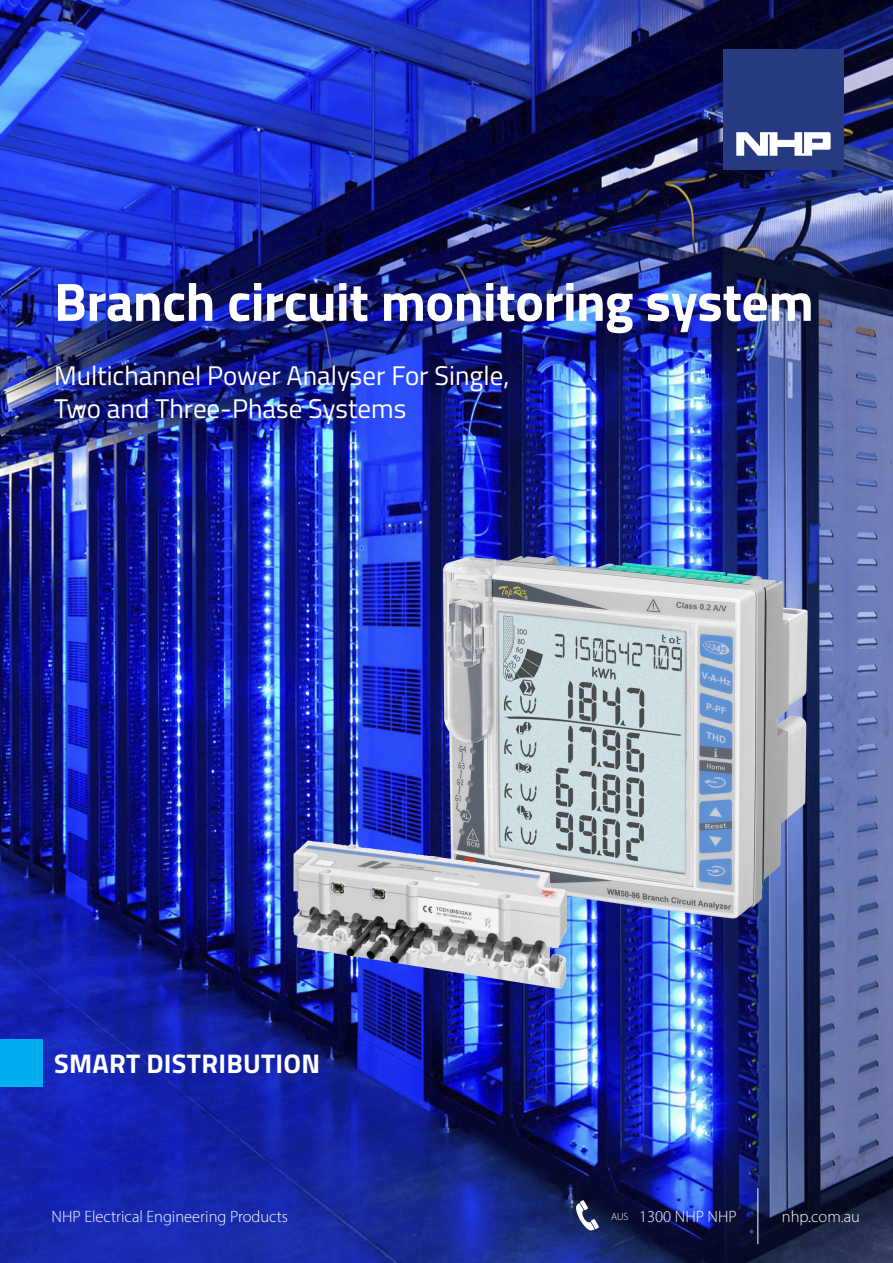
<style>
.page{position:relative;width:893px;height:1263px;background:#fff}
.page>*{position:absolute;margin:0;border:0;box-sizing:border-box;transform-origin:0 0}
.Heading_2_C{font:700 54px "Titillium";letter-spacing:-.01em;color:#fff}
.Subtitle{font:27px/32.4px "Titillium";color:#fff}
.Smart_Category{font:700 27px "Titillium";letter-spacing:.01em;color:#fff}
.t1{font:300 16.5px "Myriad Pro";color:#fff}
.t2{font:300 10.5px "Myriad Pro";color:#fff}
</style>
<div class="page">
<img style="left:0;top:0;width:893px;height:1263px">
<div style="left:723px;top:49px;width:121px;height:121px;background:#253a80"></div>
<svg style="left:736px;top:132px;width:95px;height:24px"></svg>
<div style="left:0;top:1039px;width:43px;height:47px;background:#00aeef"></div>
<hr style="left:757px;top:1188px;width:1px;height:56px;background:#fff">
<svg style="left:576px;top:1200px;width:23px;height:30px"></svg>
<img style="left:436px;top:547px;width:380px;height:380px">
<img style="left:274px;top:833px;width:302px;height:158px">
<p class="Heading_2_C" style="left:54px;top:261px;width:761px">Branch circuit monitoring system</p>
<p class="Subtitle" style="left:54px;top:358px;width:457px">Multichannel Power Analyser For Single,<br>Two and Three-Phase Systems</p>
<p class="Smart_Category" style="left:54px;top:1043px;width:267px">SMART DISTRIBUTION</p>
<p class="t1" style="left:52px;top:1207px;width:238px">NHP Electrical Engineering Products</p>
<p class="t2" style="left:611px;top:1210px;width:19px">AUS</p>
<p class="t1" style="left:639px;top:1206px;width:99px">1300 NHP NHP</p>
<p class="t1" style="left:782px;top:1206px;width:80px">nhp.com.au</p>
</div>
